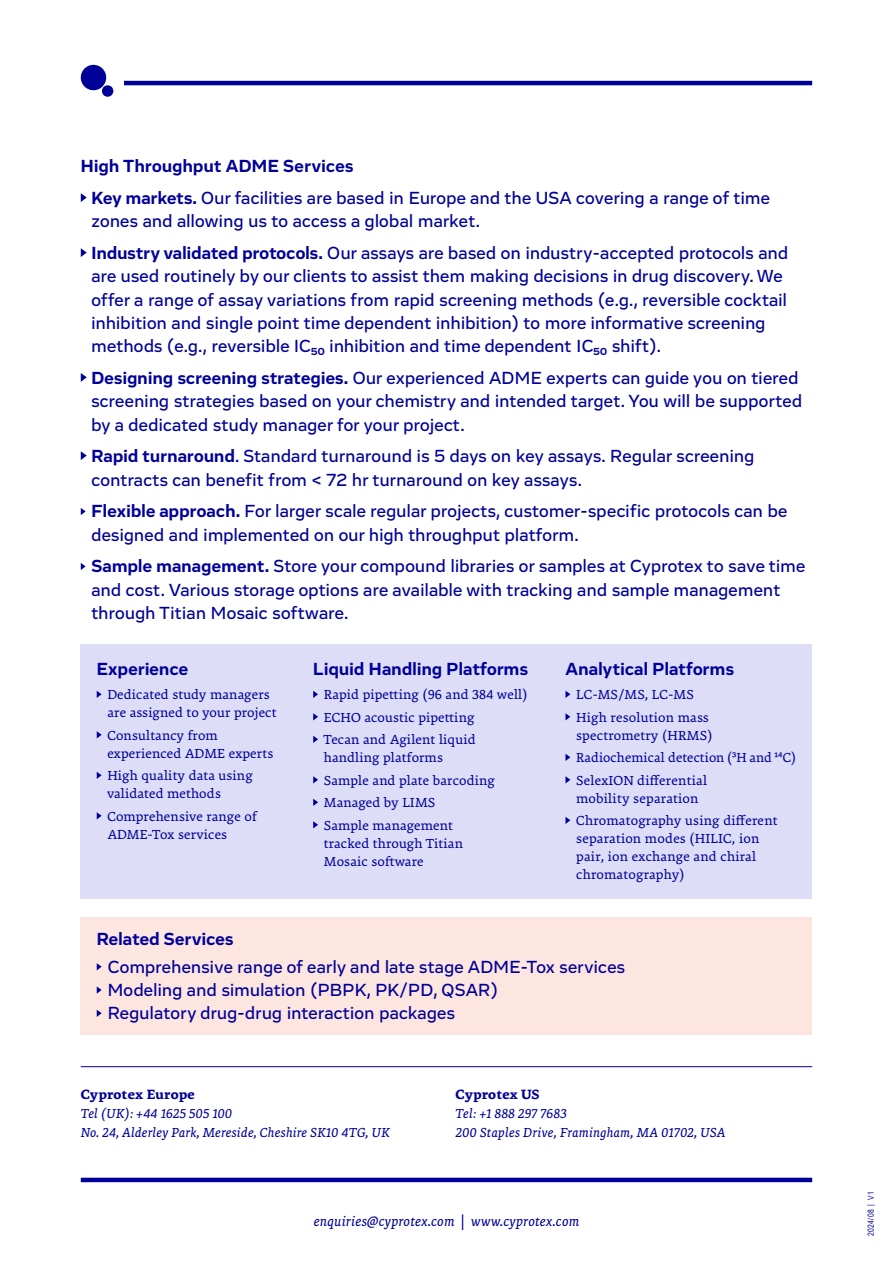
<style>
.page{position:relative;width:893px;height:1263px;background:#fff}
.page>*{position:absolute;margin:0;border:0;box-sizing:border-box;transform-origin:0 0}
.t1{font:500 18px/23.2px "Vito";letter-spacing:.02em;color:#009}
.t2{font:700 18px "Vito";letter-spacing:.02em;color:#009}
.t3{font:italic 15px "Premiera";letter-spacing:.015em;color:#009}
.t4{font:14.25px/22.5px "Premiera";letter-spacing:.01em;color:#009}
.t5{font:italic 14.25px/18.8px "Premiera";letter-spacing:.015em;color:#009}
.t6{font:700 14.25px "Premiera";letter-spacing:.02em;color:#009}
.t7{font:8.25px "Arial Narrow";letter-spacing:.05em;color:#009}
.s1{font-weight:700}
.s2{font-style:normal}
</style>
<div class="page">
<hr style="left:81px;top:1066px;width:731px;height:1px;background:#009">
<div style="left:81px;top:644px;width:731px;height:255px;background:#ddddf8"></div>
<svg style="left:565px;top:691px;width:5px;height:7px"></svg>
<svg style="left:565px;top:713px;width:5px;height:7px"></svg>
<svg style="left:565px;top:754px;width:5px;height:7px"></svg>
<svg style="left:565px;top:776px;width:5px;height:7px"></svg>
<svg style="left:565px;top:817px;width:5px;height:7px"></svg>
<svg style="left:97px;top:691px;width:5px;height:7px"></svg>
<svg style="left:97px;top:731px;width:5px;height:7px"></svg>
<svg style="left:97px;top:772px;width:5px;height:7px"></svg>
<svg style="left:97px;top:812px;width:5px;height:7px"></svg>
<svg style="left:313px;top:691px;width:5px;height:7px"></svg>
<svg style="left:313px;top:713px;width:5px;height:7px"></svg>
<svg style="left:313px;top:736px;width:5px;height:7px"></svg>
<svg style="left:313px;top:776px;width:5px;height:7px"></svg>
<svg style="left:313px;top:799px;width:5px;height:7px"></svg>
<svg style="left:313px;top:821px;width:5px;height:7px"></svg>
<svg style="left:81px;top:193px;width:6px;height:9px"></svg>
<svg style="left:81px;top:248px;width:6px;height:9px"></svg>
<svg style="left:81px;top:373px;width:6px;height:9px"></svg>
<svg style="left:81px;top:451px;width:6px;height:9px"></svg>
<svg style="left:81px;top:508px;width:5px;height:7px"></svg>
<svg style="left:81px;top:563px;width:5px;height:7px"></svg>
<hr style="left:81px;top:1178px;width:731px;height:4px;background:#009">
<div style="left:81px;top:918px;width:731px;height:117px;background:#fce6df"></div>
<svg style="left:97px;top:963px;width:5px;height:7px"></svg>
<svg style="left:97px;top:986px;width:5px;height:8px"></svg>
<svg style="left:97px;top:1010px;width:5px;height:7px"></svg>
<hr style="left:124px;top:81px;width:688px;height:4px;background:#009">
<svg style="left:81px;top:65px;width:32px;height:32px"></svg>
<p class="t1" style="left:91px;top:150px;width:680px;line-height:31.8px;text-indent:-11px"><span class="s1">High Throughput ADME Services<br>Key markets.</span> Our facilities are based in Europe and the USA covering a range of time</p>
<p class="t1" style="left:91px;top:205px;width:698px;line-height:31.8px">zones and allowing us to access a global market.<br><span class="s1">Industry validated protocols.</span> Our assays are based on industry-accepted protocols and</p>
<p class="t1" style="left:91px;top:265px;width:697px">are used routinely by our clients to assist them making decisions in drug discovery. We offer a range of assay variations from rapid screening methods (e.g., reversible cocktail inhibition and single point time dependent inhibition) to more informative screening methods (e.g., reversible IC<sub>50</sub> inhibition and time dependent IC<sub>50</sub> shift).</p>
<p class="t1" style="left:91px;top:366px;width:712px"><span class="s1">Designing screening strategies.</span> Our experienced ADME experts can guide you on tiered screening strategies based on your chemistry and intended target. You will be supported by a dedicated study manager for your project.</p>
<p class="t1" style="left:91px;top:444px;width:664px"><span class="s1">Rapid turnaround</span>. Standard turnaround is 5 days on key assays. Regular screening contracts can benefit from &lt; 72 hr turnaround on key assays.</p>
<p class="t1" style="left:91px;top:499px;width:697px"><span class="s1">Flexible approach.</span> For larger scale regular projects, customer-specific protocols can be designed and implemented on our high throughput platform.</p>
<p class="t1" style="left:91px;top:554px;width:715px"><span class="s1">Sample management.</span> Store your compound libraries or samples at Cyprotex to save time and cost. Various storage options are available with tracking and sample management through Titian Mosaic software.</p>
<p class="t2" style="left:97px;top:658px;width:93px">Experience</p>
<p class="t4" style="left:107px;top:685px;width:171px;line-height:18px">Dedicated study managers are assigned to your project</p>
<p class="t4" style="left:107px;top:726px;width:167px;line-height:18px">Consultancy from experienced ADME experts</p>
<p class="t4" style="left:107px;top:766px;width:147px;line-height:18px">High quality data using validated methods</p>
<p class="t4" style="left:107px;top:807px;width:151px;line-height:18px">Comprehensive range of<br>ADME-Tox services</p>
<p class="t2" style="left:313px;top:658px;width:216px">Liquid Handling Platforms</p>
<p class="t4" style="left:324px;top:683px;width:205px">Rapid pipetting (96 and 384 well)<br>ECHO acoustic pipetting<br>Tecan and Agilent liquid</p>
<p class="t4" style="left:324px;top:746px;width:173px">handling platforms<br>Sample and plate barcoding<br>Managed by LIMS<br>Sample management</p>
<p class="t4" style="left:324px;top:834px;width:141px;line-height:18px">tracked through Titian<br>Mosaic software</p>
<p class="t2" style="left:565px;top:658px;width:170px">Analytical Platforms</p>
<p class="t4" style="left:576px;top:683px;width:134px">LC-MS/MS, LC-MS<br>High resolution mass</p>
<p class="t4" style="left:576px;top:724px;width:221px">spectrometry (HRMS)<br>Radiochemical detection (3H and 14C)<br>SelexION differential</p>
<p class="t4" style="left:576px;top:787px;width:203px">mobility separation<br>Chromatography using different</p>
<p class="t4" style="left:576px;top:829px;width:185px;line-height:18px">separation modes (HILIC, ion pair, ion exchange and chiral chromatography)</p>
<p class="t2" style="left:97px;top:928px;width:138px">Related Services</p>
<p class="t1" style="left:108px;top:955px;width:519px">Comprehensive range of early and late stage ADME-Tox services<br>Modeling and simulation (PBPK, PK/PD, QSAR)<br>Regulatory drug-drug interaction packages</p>
<p class="t6" style="left:81px;top:1085px;width:116px">Cyprotex Europe</p>
<p class="t5" style="left:81px;top:1104px;width:311px">Tel (UK): +44 1625 505 100<br>No. 24, Alderley Park, Mereside, Cheshire SK10 4TG, UK</p>
<p class="t6" style="left:455px;top:1085px;width:86px">Cyprotex US</p>
<p class="t5" style="left:455px;top:1104px;width:272px">Tel: +1 888 297 7683<br>200 Staples Drive, Framingham, MA 01702, USA</p>
<p class="t3" style="left:314px;top:1212px;width:267px">enquiries@cyprotex.com <span class="s2">|</span> www.cyprotex.com</p>
<p class="t7" style="left:865px;top:1236px;width:46px;rotate:-90deg">2024/08 | V1</p>
</div>
